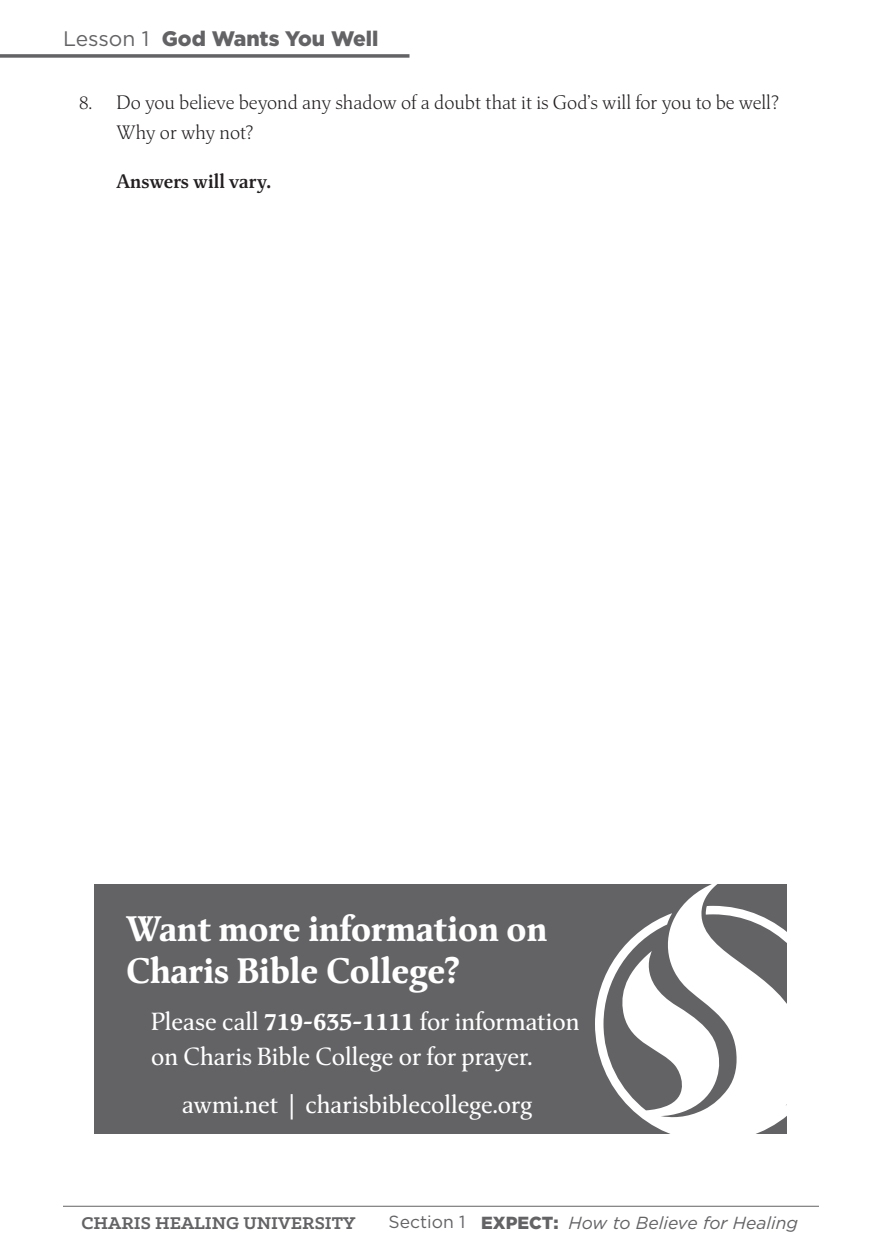
<style>
.page{position:relative;width:882px;height:1260px;background:#fff}
.page>*{position:absolute;margin:0;border:0;box-sizing:border-box;transform-origin:0 0}
.prayer_head{font:700 35px/42px "Classica Pro";color:#fff}
.prayer_body{font:24.5px/35px "Classica Pro";color:#fff}
.t1{font:900 21px "Gotham";color:#636366}
.body_I{font:300 19.25px/29.8px "Classica Pro";color:#231f20}
.t2{font:700 19.25px "Klinic Slab";color:#636366}
.body_I-2{font:600 19.25px "Classica Pro";color:#231f20}
.t3{font:italic 17.5px "Gotham";color:#636366}
.s1{font-weight:400}
.s2{font-weight:700}
.s3{font-style:normal}
.s4{font-weight:900;font-style:normal}
</style>
<div class="page">
<hr style="left:63px;top:1206px;width:756px;height:1px;background:#636366">
<svg style="left:0;top:54px;width:410px;height:4px;background:#767678"></svg>
<div style="left:94px;top:885px;width:694px;height:249px;background:#636366"></div>
<svg style="left:595px;top:884px;width:193px;height:250px"></svg>
<p class="t1" style="left:63px;top:24px;width:317px"><span class="s1">Lesson 1</span> God Wants You Well</p>
<p class="body_I" style="left:117px;top:87px;width:664px;text-indent:-38px">8. Do you believe beyond any shadow of a doubt that it is God’s will for you to be well?<br>Why or why not?</p>
<p class="body_I-2" style="left:117px;top:168px;width:156px">Answers will vary.</p>
<p class="prayer_head" style="left:126px;top:907px;width:423px">Want more information on<br>Charis Bible College?</p>
<p class="prayer_body" style="left:151px;top:1004px;width:430px">Please call <span class="s2">719-635-1111</span> for information on Charis Bible College or for prayer.</p>
<p class="prayer_body" style="left:182px;top:1086px;width:352px">awmi.net | charisbiblecollege.org</p>
<p class="t2" style="left:81px;top:1210px;width:275px">CHARIS HEALING UNIVERSITY</p>
<p class="t3" style="left:389px;top:1211px;width:411px"><span class="s3">Section 1</span> <span class="s4">EXPECT:</span> How to Believe for Healing</p>
</div>
